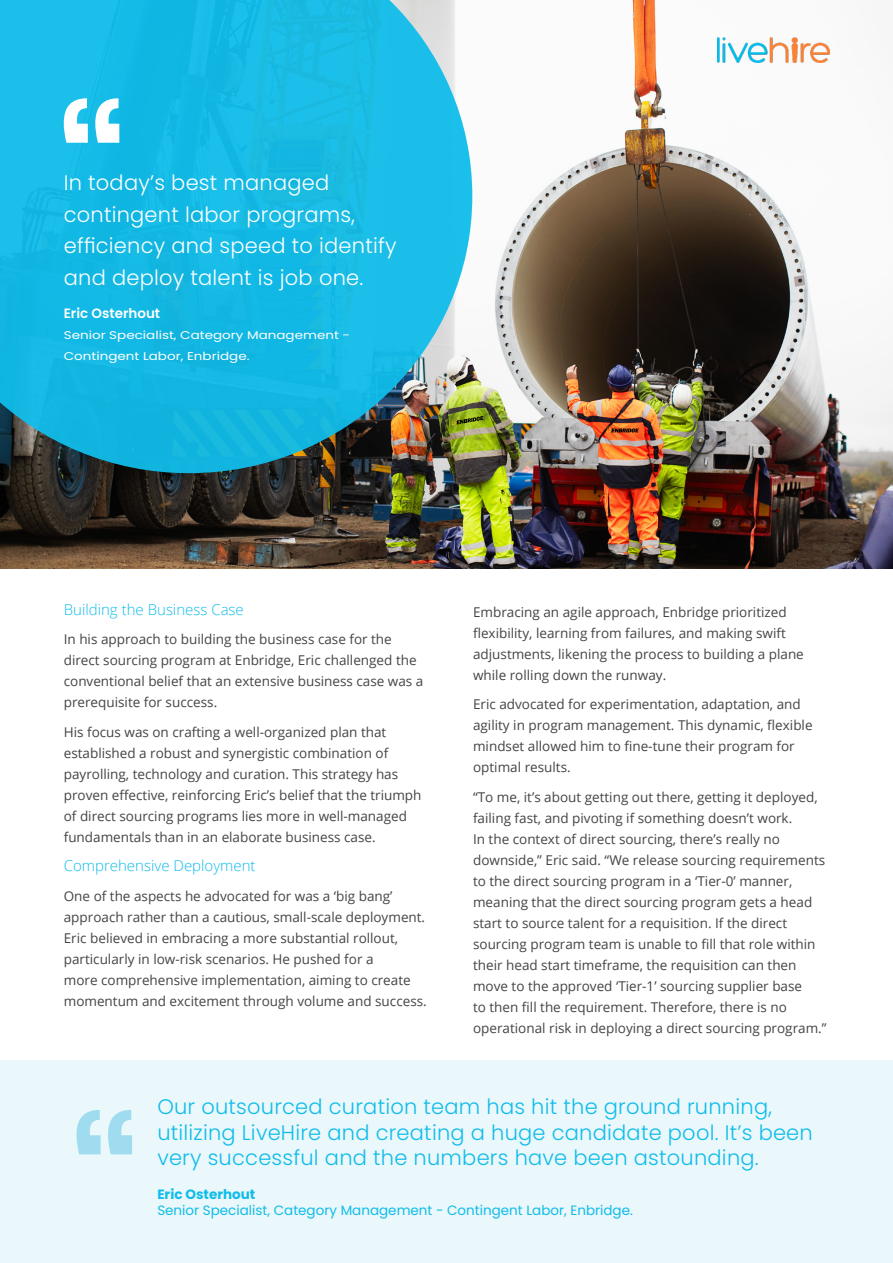
<style>
.page{position:relative;width:893px;height:1263px;background:#fff}
.page>*{position:absolute;margin:0;border:0;box-sizing:border-box;transform-origin:0 0}
.t1{font:300 21px/25.5px "Poppins";letter-spacing:.01em;color:#10bdea}
.t2{font:300 21px/31.5px "Poppins";letter-spacing:.01em;color:#fff}
.t3{font:300 15px "Open Sans";color:#10bdea}
.t4{font:13.5px/21px "Open Sans";color:#444}
.t5{font:13.5px "Poppins";color:#10bdea}
.t6{font:600 13.5px "Poppins";color:#fff}
.t7{font:700 13.5px "Poppins";color:#10bdea}
.t8{font:11.25px/21px "Poppins";color:#fff;scale:1.2 1}
</style>
<div class="page">
<div style="left:0;top:1061px;width:893px;height:202px;background:#eaf7fb"></div>
<img style="left:0;top:0;width:893px;height:568px">
<svg style="left:0;top:0;width:472px;height:473px;background:#23b3d8"></svg>
<svg style="left:64px;top:98px;width:55px;height:45px"></svg>
<svg style="left:77px;top:1110px;width:55px;height:44px"></svg>
<img style="left:718px;top:38px;width:111px;height:24px">
<svg style="left:606px;top:425px;width:34px;height:8px"></svg>
<svg style="left:451px;top:416px;width:33px;height:9px"></svg>
<svg style="left:667px;top:421px;width:20px;height:4px"></svg>
<h1 class="t2" style="left:64px;top:167px;width:334px">In today’s best managed contingent labor programs, efficiency and speed to identify and deploy talent is job one.</h1>
<p class="t6" style="left:64px;top:305px;width:98px">Eric Osterhout</p>
<p class="t8" style="left:64px;top:324px;width:240px">Senior Specialist, Category Management -<br>Contingent Labor, Enbridge.</p>
<p class="t3" style="left:64px;top:599px;width:182px">Building the Business Case</p>
<p class="t4" style="left:64px;top:629px;width:361px">In his approach to building the business case for the direct sourcing program at Enbridge, Eric challenged the conventional belief that an extensive business case was a prerequisite for success.</p>
<p class="t4" style="left:64px;top:721px;width:359px">His focus was on crafting a well-organized plan that established a robust and synergistic combination of payrolling, technology and curation. This strategy has proven effective, reinforcing Eric’s belief that the triumph of direct sourcing programs lies more in well-managed fundamentals than in an elaborate business case.</p>
<p class="t3" style="left:64px;top:856px;width:193px">Comprehensive Deployment</p>
<p class="t4" style="left:64px;top:885px;width:365px">One of the aspects he advocated for was a ‘big bang’ approach rather than a cautious, small-scale deployment.<br>Eric believed in embracing a more substantial rollout, particularly in low-risk scenarios. He pushed for a<br>more comprehensive implementation, aiming to create momentum and excitement through volume and success.</p>
<p class="t4" style="left:473px;top:601px;width:332px">Embracing an agile approach, Enbridge prioritized flexibility, learning from failures, and making swift adjustments, likening the process to building a plane while rolling down the runway.</p>
<p class="t4" style="left:473px;top:693px;width:341px">Eric advocated for experimentation, adaptation, and agility in program management. This dynamic, flexible mindset allowed him to fine-tune their program for optimal results.</p>
<p class="t4" style="left:473px;top:786px;width:355px">“To me, it’s about getting out there, getting it deployed, failing fast, and pivoting if something doesn’t work.<br>In the context of direct sourcing, there’s really no downside,” Eric said. “We release sourcing requirements to the direct sourcing program in a ‘Tier-0’ manner, meaning that the direct sourcing program gets a head start to source talent for a requisition. If the direct sourcing program team is unable to fill that role within their head start timeframe, the requisition can then move to the approved ‘Tier-1’ sourcing supplier base<br>to then fill the requirement. Therefore, there is no operational risk in deploying a direct sourcing program.”</p>
<h1 class="t1" style="left:157px;top:1094px;width:657px">Our outsourced curation team has hit the ground running, utilizing LiveHire and creating a huge candidate pool. It’s been very successful and the numbers have been astounding.</h1>
<p class="t7" style="left:157px;top:1186px;width:100px">Eric Osterhout</p>
<p class="t5" style="left:157px;top:1202px;width:477px">Senior Specialist, Category Management - Contingent Labor, Enbridge.</p>
</div>
